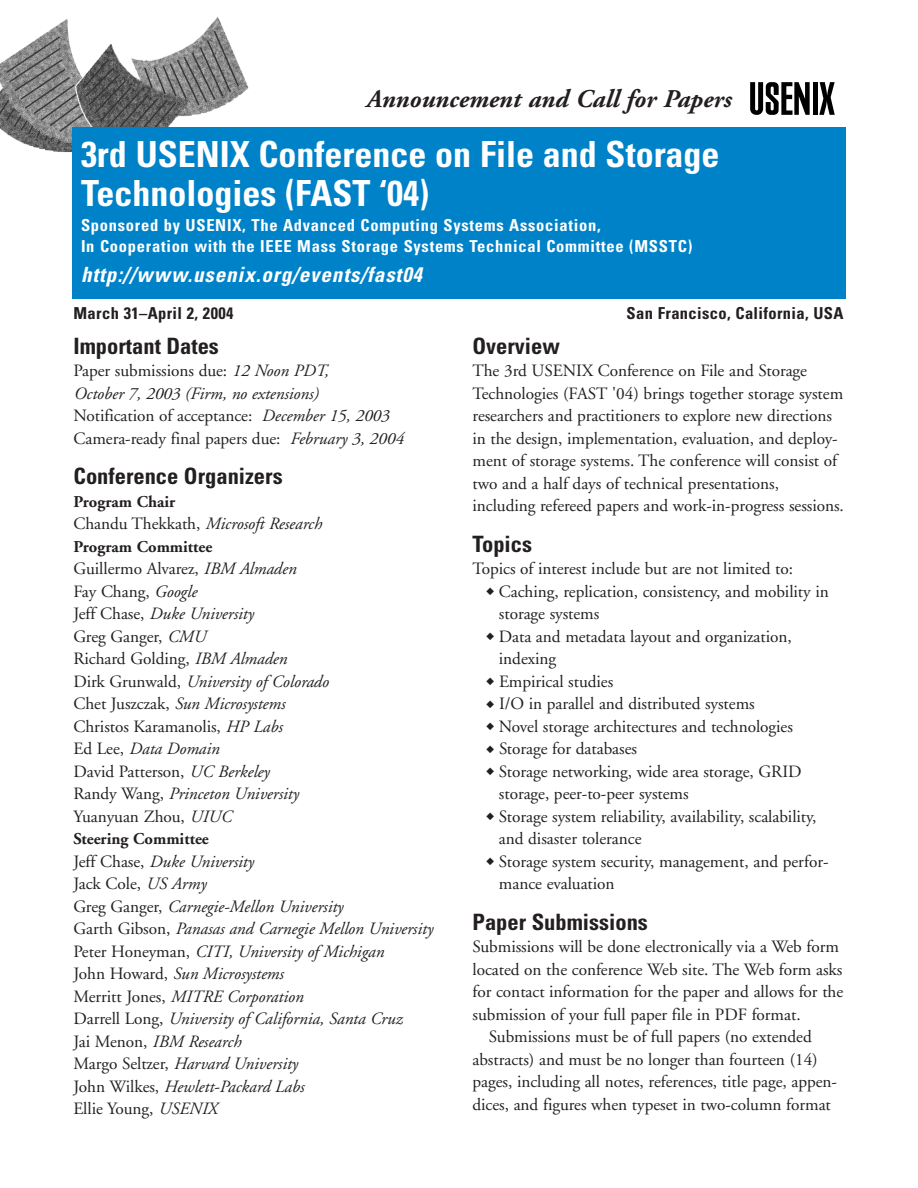
<style>
.page{position:relative;width:918px;height:1188px;background:#fff}
.page>*{position:absolute;margin:0;border:0;box-sizing:border-box;transform-origin:0 0}
.t1{font:700 condensed 36px/39px "Univers";color:#fff}
.t2{font:italic 700 25.5px "Adobe Garamond";color:#231f20}
.t3{font:700 condensed 22.5px "Univers";color:#231f20}
.t4{font:italic 700 condensed 21px "Univers";letter-spacing:.045em;color:#fff}
.t5{font:17.25px/22.5px "Adobe Garamond";letter-spacing:-.005em;color:#231f20}
.t6{font:italic 17.25px/22.5px "Adobe Garamond";letter-spacing:-.005em;color:#231f20}
.t7{font:700 condensed 16.5px/21px "Univers";letter-spacing:.045em;color:#fff}
.t8{font:700 condensed 16.5px "Univers";letter-spacing:.02em;color:#231f20}
.t9{font:700 16.5px "Adobe Garamond";color:#231f20}
.s1{font-style:italic}
.s2{font-style:normal}
</style>
<div class="page">
<img style="left:0;top:16px;width:249px;height:137px">
<div style="left:72px;top:127px;width:774px;height:172px;background:#0082c8"></div>
<svg style="left:750px;top:82px;width:60px;height:33px"></svg>
<div style="left:813px;top:82px;width:5px;height:33px;background:#000"></div>
<svg style="left:819px;top:82px;width:16px;height:33px"></svg>
<h2 class="t2" style="left:366px;top:89px;width:366px">Announcement and Call for Papers</h2>
<h1 class="t1" style="left:81px;top:138px;width:640px">3rd USENIX Conference on File and Storage<br>Technologies (FAST ‘04)</h1>
<p class="t7" style="left:81px;top:216px;width:613px">Sponsored by USENIX, The Advanced Computing Systems Association,<br>In Cooperation with the IEEE Mass Storage Systems Technical Committee (MSSTC)</p>
<p class="t4" style="left:81px;top:267px;width:342px">http://www.usenix.org/events/fast04</p>
<p class="t8" style="left:74px;top:307px;width:161px">March 31–April 2, 2004</p>
<p class="t8" style="left:627px;top:307px;width:218px">San Francisco, California, USA</p>
<h3 class="t3" style="left:74px;top:337px;width:147px">Important Dates</h3>
<p class="t5" style="left:73px;top:361px;width:332px">Paper submissions due: <span class="s1">12 Noon PDT,<br>October 7, 2003 (Firm, no extensions)<br></span>Notification of acceptance: <span class="s1">December 15, 2003<br></span>Camera-ready final papers due: <span class="s1">February 3, 2004</span></p>
<h3 class="t3" style="left:74px;top:468px;width:211px">Conference Organizers</h3>
<p class="t9" style="left:74px;top:495px;width:103px">Program Chair</p>
<p class="t6" style="left:74px;top:514px;width:250px"><span class="s2">Chandu Thekkath,</span> Microsoft Research</p>
<p class="t9" style="left:74px;top:540px;width:141px">Program Committee</p>
<p class="t5" style="left:74px;top:559px;width:256px">Guillermo Alvarez, <span class="s1">IBM Almaden<br></span>Fay Chang, <span class="s1">Google<br></span>Jeff Chase, <span class="s1">Duke University<br></span>Greg Ganger, <span class="s1">CMU<br></span>Richard Golding, <span class="s1">IBM Almaden<br></span>Dirk Grunwald, <span class="s1">University of Colorado<br></span>Chet Juszczak, <span class="s1">Sun Microsystems<br></span>Christos Karamanolis, <span class="s1">HP Labs<br></span>Ed Lee, <span class="s1">Data Domain<br></span>David Patterson, <span class="s1">UC Berkeley<br></span>Randy Wang, <span class="s1">Princeton University<br></span>Yuanyuan Zhou, <span class="s1">UIUC</span></p>
<p class="t9" style="left:74px;top:832px;width:137px">Steering Committee</p>
<p class="t6" style="left:74px;top:852px;width:361px"><span class="s2">Jeff Chase,</span> Duke University<br><span class="s2">Jack Cole,</span> US Army<br><span class="s2">Greg Ganger,</span> Carnegie-Mellon University<br><span class="s2">Garth Gibson,</span> Panasas and Carnegie Mellon University <span class="s2">Peter Honeyman,</span> CITI, University of Michigan<br><span class="s2">John Howard,</span> Sun Microsystems<br><span class="s2">Merritt Jones,</span> MITRE Corporation<br><span class="s2">Darrell Long,</span> University of California, Santa Cruz<br><span class="s2">Jai Menon,</span> IBM Research<br><span class="s2">Margo Seltzer,</span> Harvard University<br><span class="s2">John Wilkes,</span> Hewlett-Packard Labs<br><span class="s2">Ellie Young,</span> USENIX</p>
<h3 class="t3" style="left:472px;top:337px;width:89px">Overview</h3>
<p class="t5" style="left:472px;top:361px;width:373px">The 3rd USENIX Conference on File and Storage Technologies (FAST '04) brings together storage system researchers and practitioners to explore new directions in the design, implementation, evaluation, and deploy&shy;ment of storage systems. The conference will consist of two and a half days of technical presentations, including refereed papers and work-in-progress sessions.</p>
<h3 class="t3" style="left:472px;top:535px;width:61px">Topics</h3>
<p class="t5" style="left:472px;top:559px;width:322px">Topics of interest include but are not limited to:</p>
<p class="t5" style="left:499px;top:581px;width:331px;text-indent:-13px">◆ Caching, replication, consistency, and mobility in storage systems</p>
<p class="t5" style="left:499px;top:626px;width:294px;text-indent:-13px">◆ Data and metadata layout and organization, indexing</p>
<p class="t5" style="left:486px;top:671px;width:129px">◆ Empirical studies</p>
<p class="t5" style="left:486px;top:694px;width:270px">◆ I/O in parallel and distributed systems</p>
<p class="t5" style="left:486px;top:716px;width:308px">◆ Novel storage architectures and technologies</p>
<p class="t5" style="left:486px;top:739px;width:153px">◆ Storage for databases</p>
<p class="t5" style="left:499px;top:761px;width:304px;text-indent:-13px">◆ Storage networking, wide area storage, GRID storage, peer-to-peer systems</p>
<p class="t5" style="left:499px;top:806px;width:319px;text-indent:-13px">◆ Storage system reliability, availability, scalability, and disaster tolerance</p>
<p class="t5" style="left:499px;top:851px;width:331px;text-indent:-13px">◆ Storage system security, management, and perfor&shy;mance evaluation</p>
<h3 class="t3" style="left:472px;top:913px;width:177px">Paper Submissions</h3>
<p class="t5" style="left:472px;top:937px;width:368px">Submissions will be done electronically via a Web form</p>
<p class="t5" style="left:472px;top:959px;width:371px">located on the conference Web site. The Web form asks</p>
<p class="t5" style="left:472px;top:982px;width:372px">for contact information for the paper and allows for the</p>
<p class="t5" style="left:472px;top:1004px;width:330px">submission of your full paper file in PDF format.</p>
<p class="t5" style="left:489px;top:1027px;width:324px">Submissions must be of full papers (no extended</p>
<p class="t5" style="left:472px;top:1049px;width:347px">abstracts) and must be no longer than fourteen (14)</p>
<p class="t5" style="left:472px;top:1072px;width:366px">pages, including all notes, references, title page, appen-</p>
<p class="t5" style="left:472px;top:1094px;width:360px">dices, and figures when typeset in two-column format</p>
</div>
